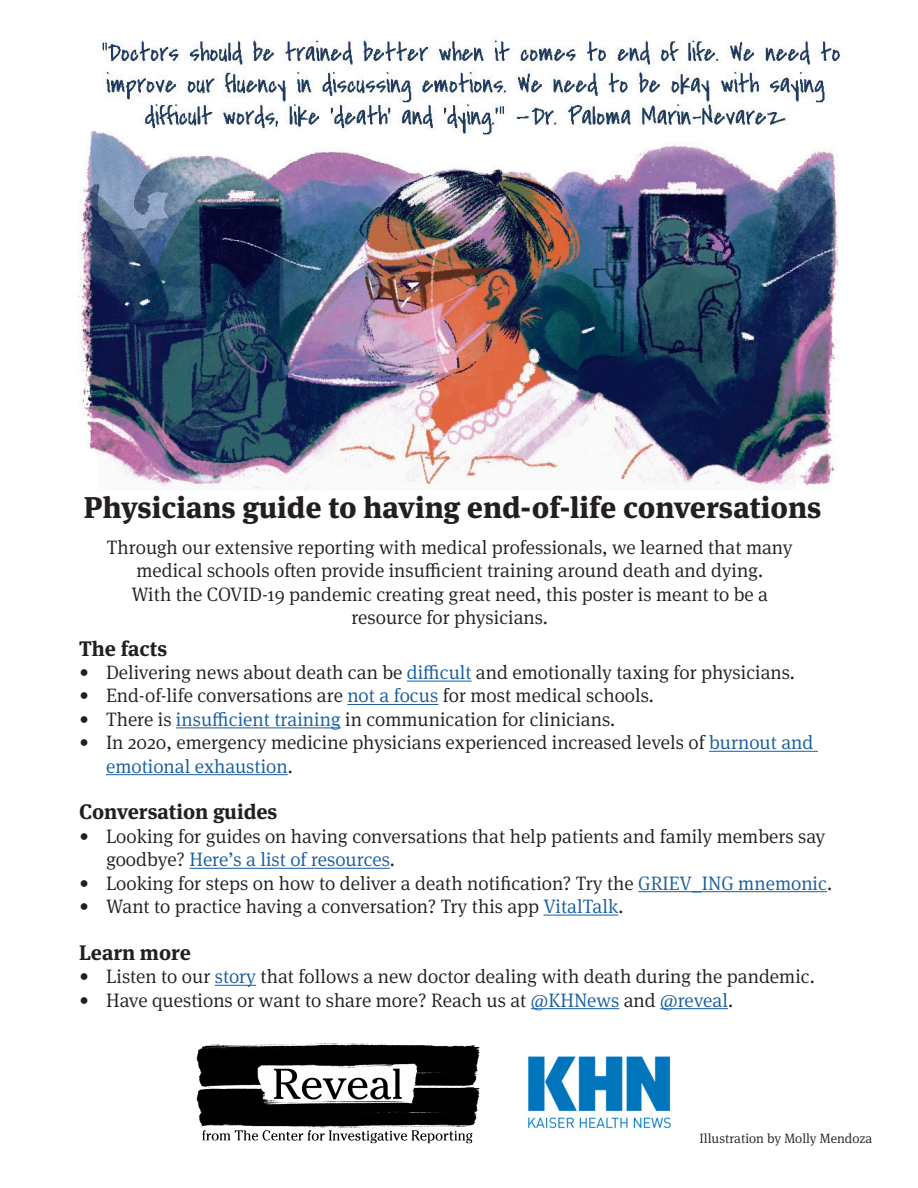
<style>
.page{position:relative;width:918px;height:1188px;background:#fff}
.page>*{position:absolute;margin:0;border:0;box-sizing:border-box;transform-origin:0 0}
.t1{font:800 30px "Meta Serif Pro";color:#231f20}
.t2{font:700 21px "Meta Serif Pro";color:#231f20}
.t3{font:300 19.5px/23.4px "Meta Serif Pro";color:#231f20}
.t4{font:300 13.5px "Meta Serif Pro";color:#231f20}
.s1{color:#175d9e}
</style>
<div class="page">
<img style="left:528px;top:1056px;width:143px;height:73px">
<img style="left:197px;top:1042px;width:283px;height:101px">
<hr style="left:407px;top:681px;width:65px;height:1px;background:#175d9e">
<hr style="left:347px;top:704px;width:91px;height:1px;background:#175d9e">
<hr style="left:176px;top:727px;width:165px;height:1px;background:#175d9e">
<hr style="left:709px;top:751px;width:109px;height:1px;background:#175d9e">
<hr style="left:106px;top:774px;width:182px;height:1px;background:#175d9e">
<hr style="left:190px;top:868px;width:200px;height:1px;background:#175d9e">
<hr style="left:638px;top:891px;width:189px;height:1px;background:#175d9e">
<hr style="left:543px;top:915px;width:75px;height:1px;background:#175d9e">
<hr style="left:215px;top:985px;width:41px;height:1px;background:#175d9e">
<hr style="left:531px;top:1008px;width:88px;height:1px;background:#175d9e">
<hr style="left:660px;top:1008px;width:68px;height:1px;background:#175d9e">
<img style="left:78px;top:40px;width:762px;height:450px">
<p class="t1" style="left:84px;top:483px;width:739px">Physicians guide to having end-of-life conversations</p>
<p class="t3" style="left:107px;top:535px;width:687px">Through our extensive reporting with medical professionals, we learned that many</p>
<p class="t3" style="left:136px;top:558px;width:628px">medical schools often provide insufficient training around death and dying.</p>
<p class="t3" style="left:131px;top:582px;width:638px">With the COVID-19 pandemic creating great need, this poster is meant to be a</p>
<p class="t3" style="left:351px;top:605px;width:198px">resource for physicians.</p>
<p class="t2" style="left:79px;top:632px;width:90px">The facts</p>
<p class="t3" style="left:79px;top:660px;width:717px">• Delivering news about death can be <span class="s1">difficult</span> and emotionally taxing for physicians.</p>
<p class="t3" style="left:79px;top:683px;width:576px">• End-of-life conversations are <span class="s1">not a focus</span> for most medical schools.</p>
<p class="t3" style="left:79px;top:706px;width:538px">• There is <span class="s1">insufficient training</span> in communication for clinicians.</p>
<p class="t3" style="left:106px;top:730px;width:709px;text-indent:-27px">• In 2020, emergency medicine physicians experienced increased levels of <span class="s1">burnout and emotional exhaustion</span>.</p>
<p class="t2" style="left:79px;top:795px;width:200px">Conversation guides</p>
<p class="t3" style="left:106px;top:823px;width:721px;text-indent:-27px">• Looking for guides on having conversations that help patients and family members say goodbye? <span class="s1">Here’s a list of resources</span>.</p>
<p class="t3" style="left:79px;top:870px;width:755px">• Looking for steps on how to deliver a death notification? Try the <span class="s1">GRIEV_ING mnemonic</span>.</p>
<p class="t3" style="left:79px;top:894px;width:546px">• Want to practice having a conversation? Try this app <span class="s1">VitalTalk</span>.</p>
<p class="t2" style="left:79px;top:936px;width:113px">Learn more</p>
<p class="t3" style="left:79px;top:964px;width:737px">• Listen to our <span class="s1">story</span> that follows a new doctor dealing with death during the pandemic.</p>
<p class="t3" style="left:79px;top:987px;width:656px">• Have questions or want to share more? Reach us at <span class="s1">@KHNews</span> and <span class="s1">@reveal</span>.</p>
<p class="t4" style="left:700px;top:1128px;width:174px">Illustration by Molly Mendoza</p>
</div>
